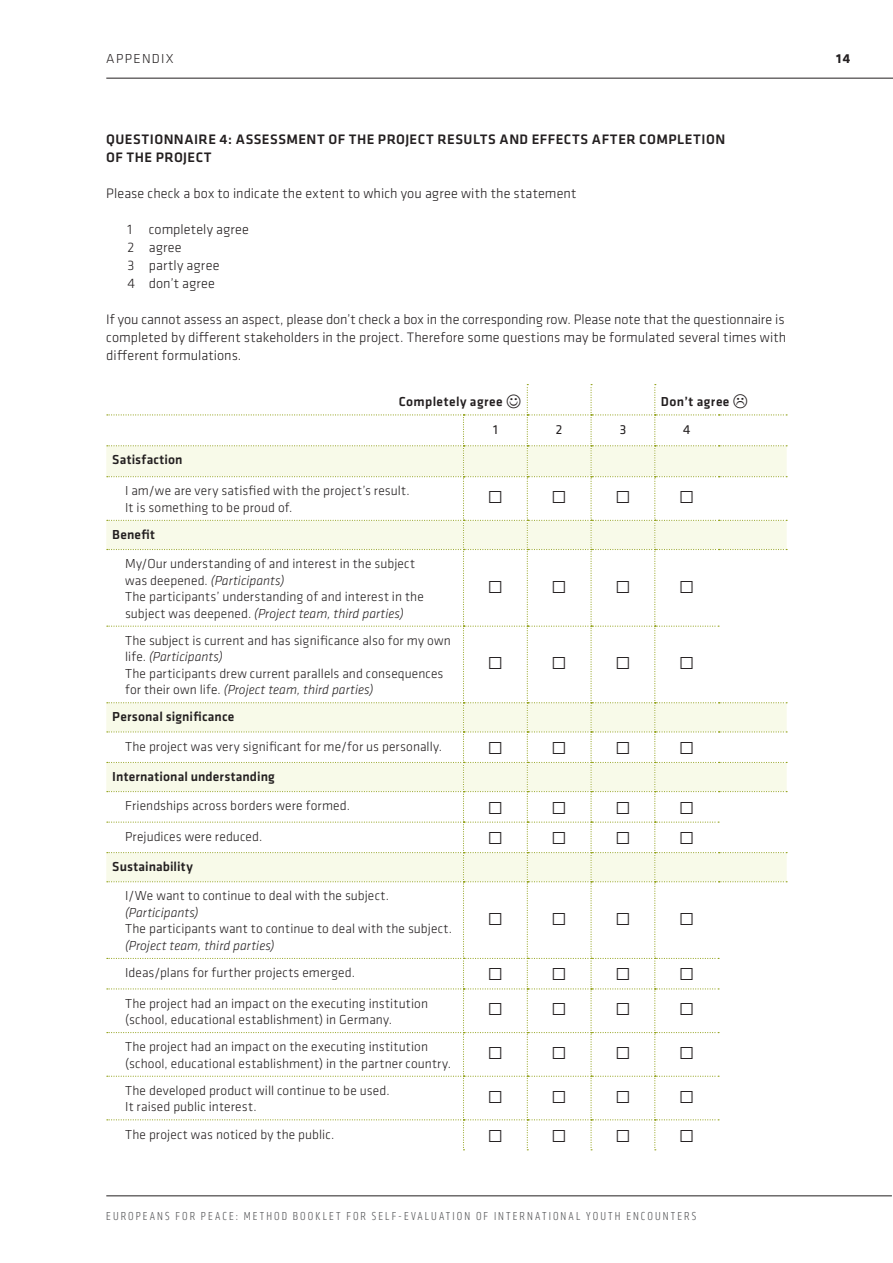
<style>
.page{position:relative;width:893px;height:1263px;background:#fff}
.page>*{position:absolute;margin:0;border:0;box-sizing:border-box;transform-origin:0 0}
.t1{font:500 18px "Klavika";color:#231f20}
.t2{font:300 14.25px/18px "Klavika";letter-spacing:.005em;color:#231f20}
.t3{font:500 14.25px/18px "Klavika";letter-spacing:.035em;color:#231f20}
.t4{font:300 13.5px/16.5px "Klavika";letter-spacing:.01em;color:#231f20}
.t5{font:500 13.5px "Klavika";letter-spacing:.015em;color:#231f20}
.t6{font:italic 300 13.5px "Klavika";letter-spacing:.005em;color:#231f20}
.t7{font:13.5px "Klavika";color:#231f20}
.t8{font:700 13.5px "Klavika";color:#231f20}
.t9{font:300 condensed 12px "Klavika";letter-spacing:.17em;color:#57585a}
.s1{font-style:italic}
</style>
<div class="page">
<hr style="left:106px;top:1195px;width:786px;height:1px;background:#231f20">
<hr style="left:106px;top:78px;width:787px;height:1px;background:#231f20">
<svg style="left:107px;top:384px;width:680px;height:766px"></svg>
<p class="t4" style="left:106px;top:50px;width:19px">Appe</p>
<p class="t4" style="left:142px;top:50px;width:33px">ndix</p>
<p class="t8" style="left:836px;top:49px;width:16px">14</p>
<p class="t3" style="left:106px;top:130px;width:620px">Questionnaire 4: Assessment of the project results and effects after completion of the project</p>
<p class="t2" style="left:106px;top:184px;width:472px">Please check a box to indicate the extent to which you agree with the statement</p>
<p class="t2" style="left:128px;top:220px;width:123px">1 completely agree<br>2 agree<br>3 partly agree<br>4 don’t agree</p>
<p class="t2" style="left:106px;top:310px;width:682px">If you cannot assess an aspect, please don’t check a box in the corresponding row. Please note that the questionnaire is completed by different stakeholders in the project. Therefore some questions may be formulated several times with different formulations.</p>
<p class="t5" style="left:399px;top:393px;width:106px">Completely agree</p>
<p class="t5" style="left:661px;top:393px;width:70px">Don’t agree</p>
<p class="t7" style="left:493px;top:420px;width:6px">1</p>
<p class="t7" style="left:556px;top:420px;width:8px">2</p>
<p class="t7" style="left:620px;top:420px;width:8px">3</p>
<p class="t7" style="left:683px;top:420px;width:9px">4</p>
<p class="t5" style="left:112px;top:451px;width:72px">Satisfaction</p>
<p class="t4" style="left:125px;top:482px;width:286px">I am/we are very satisfied with the project’s result.<br>It is something to be proud of.</p>
<h1 class="t1" style="left:488px;top:485px;width:17px">•</h1>
<h1 class="t1" style="left:552px;top:485px;width:17px">•</h1>
<h1 class="t1" style="left:615px;top:485px;width:17px">•</h1>
<h1 class="t1" style="left:679px;top:485px;width:17px">•</h1>
<p class="t5" style="left:112px;top:525px;width:44px">Benefit</p>
<p class="t4" style="left:125px;top:555px;width:300px">My/Our understanding of and interest in the subject was deepened. <span class="s1">(Participants)<br></span>The participants’ understanding of and interest in the subject was deepened. <span class="s1">(Project team, third parties)</span></p>
<h1 class="t1" style="left:488px;top:574px;width:17px">•</h1>
<h1 class="t1" style="left:552px;top:574px;width:17px">•</h1>
<h1 class="t1" style="left:615px;top:574px;width:17px">•</h1>
<h1 class="t1" style="left:679px;top:574px;width:17px">•</h1>
<p class="t4" style="left:125px;top:632px;width:327px">The subject is current and has significance also for my own life. <span class="s1">(Participants)<br></span>The participants drew current parallels and consequences for their own life. <span class="s1">(Project team, third parties)</span></p>
<h1 class="t1" style="left:488px;top:651px;width:17px">•</h1>
<h1 class="t1" style="left:552px;top:651px;width:17px">•</h1>
<h1 class="t1" style="left:615px;top:651px;width:17px">•</h1>
<h1 class="t1" style="left:679px;top:651px;width:17px">•</h1>
<p class="t5" style="left:112px;top:708px;width:123px">Personal significance</p>
<p class="t4" style="left:125px;top:738px;width:318px">The project was very significant for me/for us personally.</p>
<h1 class="t1" style="left:488px;top:736px;width:17px">•</h1>
<h1 class="t1" style="left:552px;top:736px;width:17px">•</h1>
<h1 class="t1" style="left:615px;top:736px;width:17px">•</h1>
<h1 class="t1" style="left:679px;top:736px;width:17px">•</h1>
<p class="t5" style="left:112px;top:767px;width:164px">International understanding</p>
<p class="t4" style="left:125px;top:797px;width:227px">Friendships across borders were formed.</p>
<h1 class="t1" style="left:488px;top:795px;width:17px">•</h1>
<h1 class="t1" style="left:552px;top:795px;width:17px">•</h1>
<h1 class="t1" style="left:615px;top:795px;width:17px">•</h1>
<h1 class="t1" style="left:679px;top:795px;width:17px">•</h1>
<p class="t4" style="left:125px;top:828px;width:139px">Prejudices were reduced.</p>
<h1 class="t1" style="left:488px;top:826px;width:17px">•</h1>
<h1 class="t1" style="left:552px;top:826px;width:17px">•</h1>
<h1 class="t1" style="left:615px;top:826px;width:17px">•</h1>
<h1 class="t1" style="left:679px;top:826px;width:17px">•</h1>
<p class="t5" style="left:112px;top:858px;width:82px">Sustainability</p>
<p class="t4" style="left:125px;top:887px;width:265px">I/We want to continue to deal with the subject.</p>
<p class="t6" style="left:125px;top:904px;width:75px">(Participants)</p>
<p class="t4" style="left:125px;top:920px;width:328px">The participants want to continue to deal with the subject.</p>
<p class="t6" style="left:125px;top:937px;width:151px">(Project team, third parties)</p>
<h1 class="t1" style="left:488px;top:907px;width:17px">•</h1>
<h1 class="t1" style="left:552px;top:907px;width:17px">•</h1>
<h1 class="t1" style="left:615px;top:907px;width:17px">•</h1>
<h1 class="t1" style="left:679px;top:907px;width:17px">•</h1>
<p class="t4" style="left:125px;top:964px;width:231px">Ideas/plans for further projects emerged.</p>
<h1 class="t1" style="left:488px;top:962px;width:17px">•</h1>
<h1 class="t1" style="left:552px;top:962px;width:17px">•</h1>
<h1 class="t1" style="left:615px;top:962px;width:17px">•</h1>
<h1 class="t1" style="left:679px;top:962px;width:17px">•</h1>
<p class="t4" style="left:125px;top:995px;width:305px">The project had an impact on the executing institution (school, educational establishment) in Germany.</p>
<h1 class="t1" style="left:488px;top:997px;width:17px">•</h1>
<h1 class="t1" style="left:552px;top:997px;width:17px">•</h1>
<h1 class="t1" style="left:615px;top:997px;width:17px">•</h1>
<h1 class="t1" style="left:679px;top:997px;width:17px">•</h1>
<p class="t4" style="left:125px;top:1038px;width:328px">The project had an impact on the executing institution (school, educational establishment) in the partner country.</p>
<h1 class="t1" style="left:488px;top:1041px;width:17px">•</h1>
<h1 class="t1" style="left:552px;top:1041px;width:17px">•</h1>
<h1 class="t1" style="left:615px;top:1041px;width:17px">•</h1>
<h1 class="t1" style="left:679px;top:1041px;width:17px">•</h1>
<p class="t4" style="left:125px;top:1082px;width:266px">The developed product will continue to be used.<br>It raised public interest.</p>
<h1 class="t1" style="left:488px;top:1084px;width:17px">•</h1>
<h1 class="t1" style="left:552px;top:1084px;width:17px">•</h1>
<h1 class="t1" style="left:615px;top:1084px;width:17px">•</h1>
<h1 class="t1" style="left:679px;top:1084px;width:17px">•</h1>
<p class="t4" style="left:125px;top:1125px;width:211px">The project was noticed by the public.</p>
<h1 class="t1" style="left:488px;top:1124px;width:17px">•</h1>
<h1 class="t1" style="left:552px;top:1124px;width:17px">•</h1>
<h1 class="t1" style="left:615px;top:1124px;width:17px">•</h1>
<h1 class="t1" style="left:679px;top:1124px;width:17px">•</h1>
<p class="t9" style="left:106px;top:1210px;width:591px">EUROPEANS FOR PEACE: METHOD BOOKLET FOR SELF-EVALUATION OF INTERNATIONAL YOUTH ENCOUNTERS</p>
</div>
